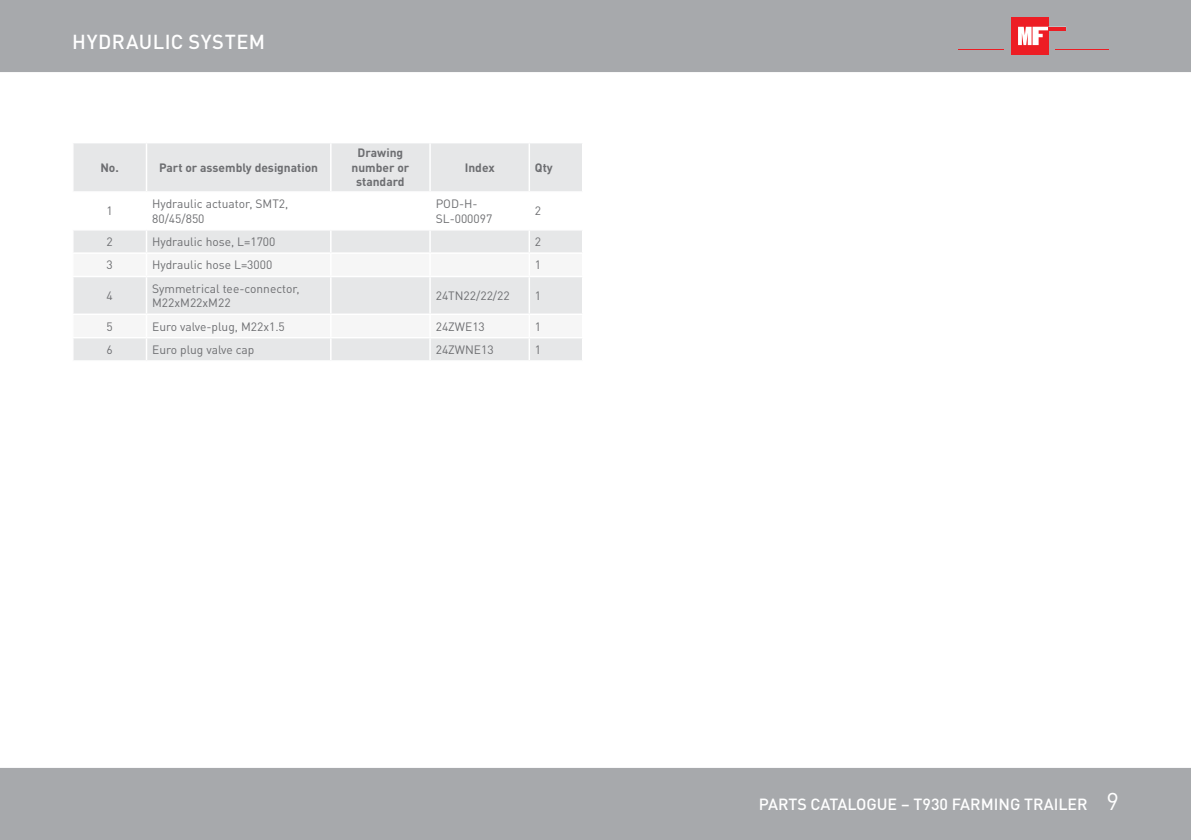
<style>
.page{position:relative;width:1191px;height:840px;background:#fff}
.page>*{position:absolute;margin:0;border:0;box-sizing:border-box;transform-origin:0 0}
.t1{font:500 20px "DIN Pro";letter-spacing:.025em;color:#fff}
.t2{font:500 16px "DIN Pro";color:#fff}
.t3{font:12px/14.4px "DIN Pro";color:#6d6e71}
.t4{font:700 12px/14.4px "DIN Pro";color:#6d6e71;text-align:center}
.s1{font-weight:400;font-size:24px}
</style>
<div class="page">
<div style="left:0;top:768px;width:1191px;height:71px;background:#a7a9ac"></div>
<div style="left:0;top:0;width:1191px;height:72px;background:#a7a9ac"></div>
<div style="left:1011px;top:17px;width:37px;height:37px;background:#ed1d24"></div>
<svg style="left:1018px;top:27px;width:48px;height:18px"></svg>
<hr style="left:1048px;top:27px;width:18px;height:3px;background:#ed1d24">
<hr style="left:1055px;top:49px;width:53px;height:1px;background:#ed1d24">
<hr style="left:958px;top:49px;width:45px;height:1px;background:#ed1d24">
<svg style="left:74px;top:143px;width:508px;height:217px;fill:#e6e7e8"></svg>
<svg style="left:74px;top:254px;width:508px;height:83px;fill:#f6f6f6"></svg>
<hr style="left:146px;top:143px;width:1px;height:48px;background:#fff">
<hr style="left:330px;top:143px;width:1px;height:48px;background:#fff">
<hr style="left:429px;top:143px;width:2px;height:48px;background:#fff">
<hr style="left:528px;top:143px;width:2px;height:48px;background:#fff">
<hr style="left:72px;top:191px;width:74px;height:2px;background:#fff">
<hr style="left:146px;top:191px;width:185px;height:2px;background:#fff">
<hr style="left:146px;top:193px;width:1px;height:36px;background:#fff">
<hr style="left:331px;top:191px;width:99px;height:2px;background:#fff">
<hr style="left:330px;top:193px;width:1px;height:36px;background:#fff">
<hr style="left:430px;top:191px;width:99px;height:2px;background:#fff">
<hr style="left:429px;top:193px;width:2px;height:36px;background:#fff">
<hr style="left:529px;top:191px;width:54px;height:2px;background:#fff">
<hr style="left:528px;top:193px;width:2px;height:36px;background:#fff">
<hr style="left:72px;top:229px;width:74px;height:1px;background:#fff">
<hr style="left:146px;top:229px;width:185px;height:1px;background:#fff">
<hr style="left:331px;top:229px;width:99px;height:1px;background:#fff">
<hr style="left:430px;top:229px;width:99px;height:1px;background:#fff">
<hr style="left:429px;top:230px;width:2px;height:22px;background:#fff">
<hr style="left:529px;top:229px;width:54px;height:1px;background:#fff">
<hr style="left:528px;top:230px;width:2px;height:22px;background:#fff">
<hr style="left:72px;top:252px;width:74px;height:2px;background:#fff">
<hr style="left:146px;top:252px;width:185px;height:2px;background:#fff">
<svg style="left:146px;top:230px;width:1px;height:45px"></svg>
<hr style="left:331px;top:252px;width:99px;height:2px;background:#fff">
<svg style="left:330px;top:230px;width:1px;height:45px"></svg>
<hr style="left:430px;top:252px;width:99px;height:2px;background:#fff">
<hr style="left:429px;top:254px;width:2px;height:21px;background:#fff">
<hr style="left:529px;top:252px;width:54px;height:2px;background:#fff">
<hr style="left:528px;top:254px;width:2px;height:21px;background:#fff">
<hr style="left:72px;top:275px;width:74px;height:2px;background:#fff">
<hr style="left:146px;top:275px;width:185px;height:2px;background:#fff">
<hr style="left:146px;top:277px;width:1px;height:36px;background:#fff">
<hr style="left:331px;top:275px;width:99px;height:2px;background:#fff">
<hr style="left:330px;top:277px;width:1px;height:36px;background:#fff">
<hr style="left:430px;top:275px;width:99px;height:2px;background:#fff">
<hr style="left:429px;top:277px;width:2px;height:36px;background:#fff">
<hr style="left:529px;top:275px;width:54px;height:2px;background:#fff">
<hr style="left:528px;top:277px;width:2px;height:36px;background:#fff">
<hr style="left:72px;top:313px;width:74px;height:2px;background:#fff">
<hr style="left:146px;top:313px;width:185px;height:2px;background:#fff">
<hr style="left:331px;top:313px;width:99px;height:2px;background:#fff">
<hr style="left:430px;top:313px;width:99px;height:2px;background:#fff">
<hr style="left:429px;top:315px;width:2px;height:22px;background:#fff">
<hr style="left:529px;top:313px;width:54px;height:2px;background:#fff">
<hr style="left:528px;top:315px;width:2px;height:22px;background:#fff">
<hr style="left:72px;top:337px;width:74px;height:1px;background:#fff">
<hr style="left:146px;top:337px;width:185px;height:1px;background:#fff">
<svg style="left:146px;top:315px;width:1px;height:45px"></svg>
<hr style="left:331px;top:337px;width:99px;height:1px;background:#fff">
<svg style="left:330px;top:315px;width:1px;height:45px"></svg>
<hr style="left:430px;top:337px;width:99px;height:1px;background:#fff">
<hr style="left:429px;top:338px;width:2px;height:22px;background:#fff">
<hr style="left:529px;top:337px;width:54px;height:1px;background:#fff">
<hr style="left:528px;top:338px;width:2px;height:22px;background:#fff">
<h1 class="t1" style="left:72px;top:26px;width:194px">HYDRAULIC SYSTEM</h1>
<p class="t4" style="left:100px;top:159px;width:20px">No.</p>
<p class="t4" style="left:159px;top:159px;width:160px">Part or assembly designation</p>
<p class="t4" style="left:351px;top:144px;width:59px">Drawing number or standard</p>
<p class="t4" style="left:465px;top:159px;width:31px">Index</p>
<p class="t4" style="left:535px;top:159px;width:19px">Qty</p>
<p class="t3" style="left:106px;top:203px;width:8px">1</p>
<p class="t3" style="left:152px;top:195px;width:138px">Hydraulic actuator, SMT2,<br>80/45/850</p>
<p class="t3" style="left:436px;top:195px;width:58px">POD-H-<br>SL-000097</p>
<p class="t3" style="left:535px;top:203px;width:8px">2</p>
<p class="t3" style="left:106px;top:233px;width:8px">2</p>
<p class="t3" style="left:152px;top:233px;width:125px">Hydraulic hose, L=1700</p>
<p class="t3" style="left:535px;top:233px;width:8px">2</p>
<p class="t3" style="left:106px;top:256px;width:8px">3</p>
<p class="t3" style="left:152px;top:256px;width:122px">Hydraulic hose L=3000</p>
<p class="t3" style="left:535px;top:256px;width:8px">1</p>
<p class="t3" style="left:106px;top:287px;width:8px">4</p>
<p class="t3" style="left:152px;top:280px;width:149px">Symmetrical tee-connector,<br>M22xM22xM22</p>
<p class="t3" style="left:436px;top:287px;width:75px">24TN22/22/22</p>
<p class="t3" style="left:535px;top:287px;width:8px">1</p>
<p class="t3" style="left:106px;top:317px;width:8px">5</p>
<p class="t3" style="left:152px;top:317px;width:134px">Euro valve-plug, M22x1.5</p>
<p class="t3" style="left:436px;top:317px;width:51px">24ZWE13</p>
<p class="t3" style="left:535px;top:317px;width:8px">1</p>
<p class="t3" style="left:106px;top:341px;width:8px">6</p>
<p class="t3" style="left:152px;top:341px;width:104px">Euro plug valve cap</p>
<p class="t3" style="left:436px;top:341px;width:59px">24ZWNE13</p>
<p class="t3" style="left:535px;top:341px;width:8px">1</p>
<h2 class="t2" style="left:759px;top:790px;width:361px">PARTS CATALOGUE – T930 FARMING TRAILER <span class="s1">9</span></h2>
</div>
